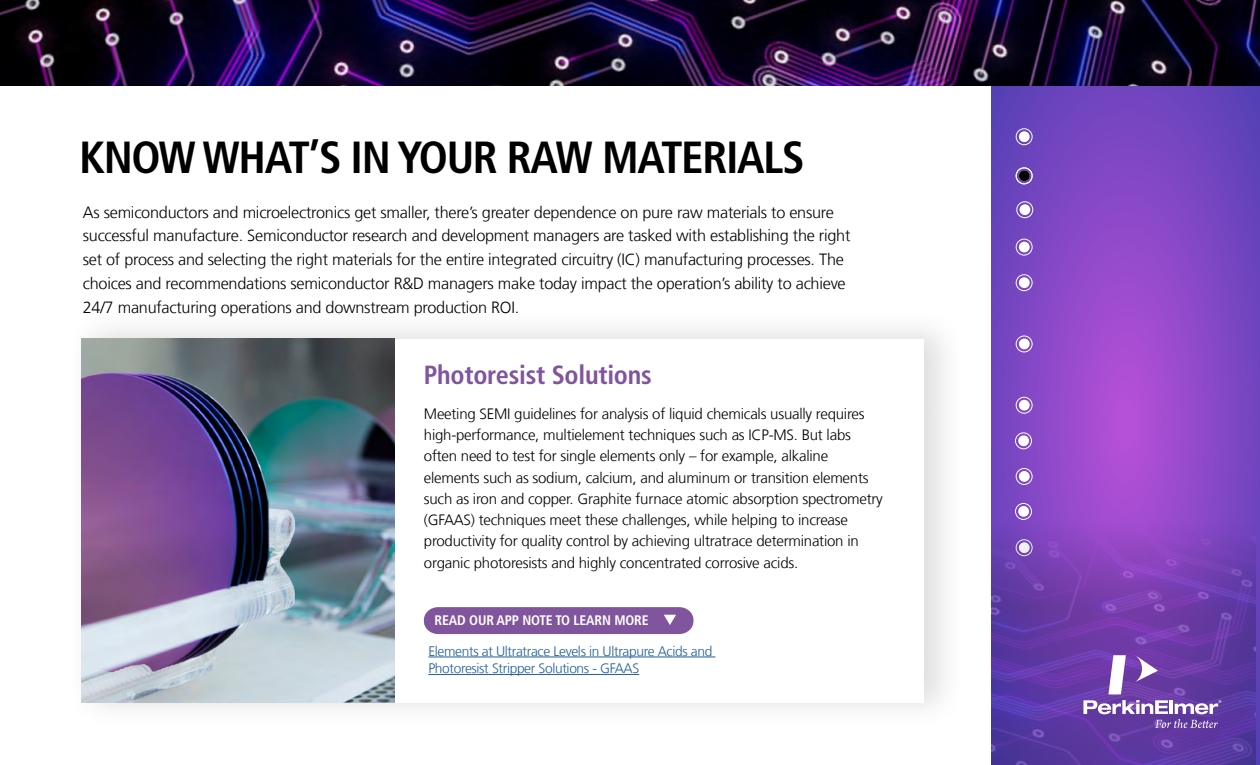
<style>
.page{position:relative;width:1260px;height:765px;background:#fff}
.page>*{position:absolute;margin:0;border:0;box-sizing:border-box;transform-origin:0 0}
.t1{font:700 condensed 45px "Frutiger LT Com";letter-spacing:-.03em;color:#000}
.t2{font:700 condensed 26.25px "Frutiger LT Com";letter-spacing:-.01em;color:#81559e}
.t3{font:300 16.25px/23.8px "Frutiger LT Com";letter-spacing:-.015em;color:#000}
.t4{font:300 15px/21.2px "Frutiger LT Com";letter-spacing:-.015em;color:#000}
.t5{font:700 condensed 13.88px "Frutiger LT Com";letter-spacing:-.01em;color:#fff}
.t6{font:300 13.75px/17.5px "Frutiger LT Com";letter-spacing:-.025em;color:#215e9e}
</style>
<div class="page">
<svg style="left:992px;top:86px;width:268px;height:679px;background:#8448c6"></svg>
<div style="left:1016px;top:128px;width:16px;height:17px;border:1px solid #fff;border-radius:50%"></div>
<div style="left:1019px;top:131px;width:11px;height:11px;background:#fff;border-radius:50%"></div>
<div style="left:1017px;top:201px;width:16px;height:17px;border:1px solid #fff;border-radius:50%"></div>
<div style="left:1020px;top:204px;width:10px;height:11px;background:#fff;border-radius:50%"></div>
<div style="left:1016px;top:239px;width:16px;height:16px;border:1px solid #fff;border-radius:50%"></div>
<div style="left:1019px;top:242px;width:11px;height:10px;background:#fff;border-radius:50%"></div>
<div style="left:1016px;top:274px;width:16px;height:17px;border:1px solid #fff;border-radius:50%"></div>
<div style="left:1019px;top:277px;width:11px;height:11px;background:#fff;border-radius:50%"></div>
<div style="left:1016px;top:336px;width:16px;height:16px;border:1px solid #fff;border-radius:50%"></div>
<div style="left:1019px;top:339px;width:11px;height:10px;background:#fff;border-radius:50%"></div>
<div style="left:1016px;top:397px;width:16px;height:17px;border:1px solid #fff;border-radius:50%"></div>
<div style="left:1019px;top:400px;width:11px;height:11px;background:#fff;border-radius:50%"></div>
<div style="left:1015px;top:433px;width:17px;height:16px;border:1px solid #fff;border-radius:50%"></div>
<div style="left:1018px;top:435px;width:11px;height:11px;background:#fff;border-radius:50%"></div>
<div style="left:1016px;top:468px;width:16px;height:17px;border:1px solid #fff;border-radius:50%"></div>
<div style="left:1019px;top:471px;width:11px;height:11px;background:#fff;border-radius:50%"></div>
<div style="left:1015px;top:503px;width:17px;height:17px;border:1px solid #fff;border-radius:50%"></div>
<img style="left:992px;top:506px;width:263px;height:259px">
<svg style="left:1083px;top:700px;width:138px;height:28px"></svg>
<svg style="left:1135px;top:655px;width:23px;height:27px"></svg>
<svg style="left:1108px;top:655px;width:18px;height:39px"></svg>
<div style="left:65px;top:306px;width:902px;height:426px;background:#000;opacity:.13"></div>
<div style="left:84px;top:340px;width:839px;height:363px;background:#fff"></div>
<svg style="left:424px;top:607px;width:269px;height:27px;background:#855aa1"></svg>
<img style="left:0;top:0;width:1260px;height:86px">
<img style="left:81px;top:339px;width:313px;height:364px">
<hr style="left:428px;top:657px;width:287px;height:1px;background:#215e9e">
<hr style="left:428px;top:674px;width:211px;height:1px;background:#215e9e">
<div style="left:1016px;top:168px;width:16px;height:16px;border:1px solid #fff;border-radius:50%"></div>
<div style="left:1019px;top:170px;width:11px;height:11px;background:#000;border-radius:50%"></div>
<h1 class="t1" style="left:79px;top:131px;width:727px">KNOW WHAT’S IN YOUR RAW MATERIALS</h1>
<p class="t3" style="left:83px;top:200px;width:769px">As semiconductors and microelectronics get smaller, there’s greater dependence on pure raw materials to ensure successful manufacture. Semiconductor research and development managers are tasked with establishing the right set of process and selecting the right materials for the entire integrated circuitry (IC) manufacturing processes. The choices and recommendations semiconductor R&amp;D managers make today impact the operation’s ability to achieve 24/7 manufacturing operations and downstream production ROI.</p>
<h2 class="t2" style="left:424px;top:360px;width:229px">Photoresist Solutions</h2>
<p class="t4" style="left:424px;top:403px;width:461px">Meeting SEMI guidelines for analysis of liquid chemicals usually requires high-performance, multielement techniques such as ICP-MS. But labs often need to test for single elements only – for example, alkaline elements such as sodium, calcium, and aluminum or transition elements such as iron and copper. Graphite furnace atomic absorption spectrometry (GFAAS) techniques meet these challenges, while helping to increase productivity for quality control by achieving ultratrace determination in organic photoresists and highly concentrated corrosive acids.</p>
<p class="t5" style="left:435px;top:612px;width:216px">READ OUR APP NOTE TO LEARN MORE</p>
<p class="t6" style="left:428px;top:643px;width:285px">Elements at Ultratrace Levels in Ultrapure Acids and<br>Photoresist Stripper Solutions - GFAAS</p>
</div>
